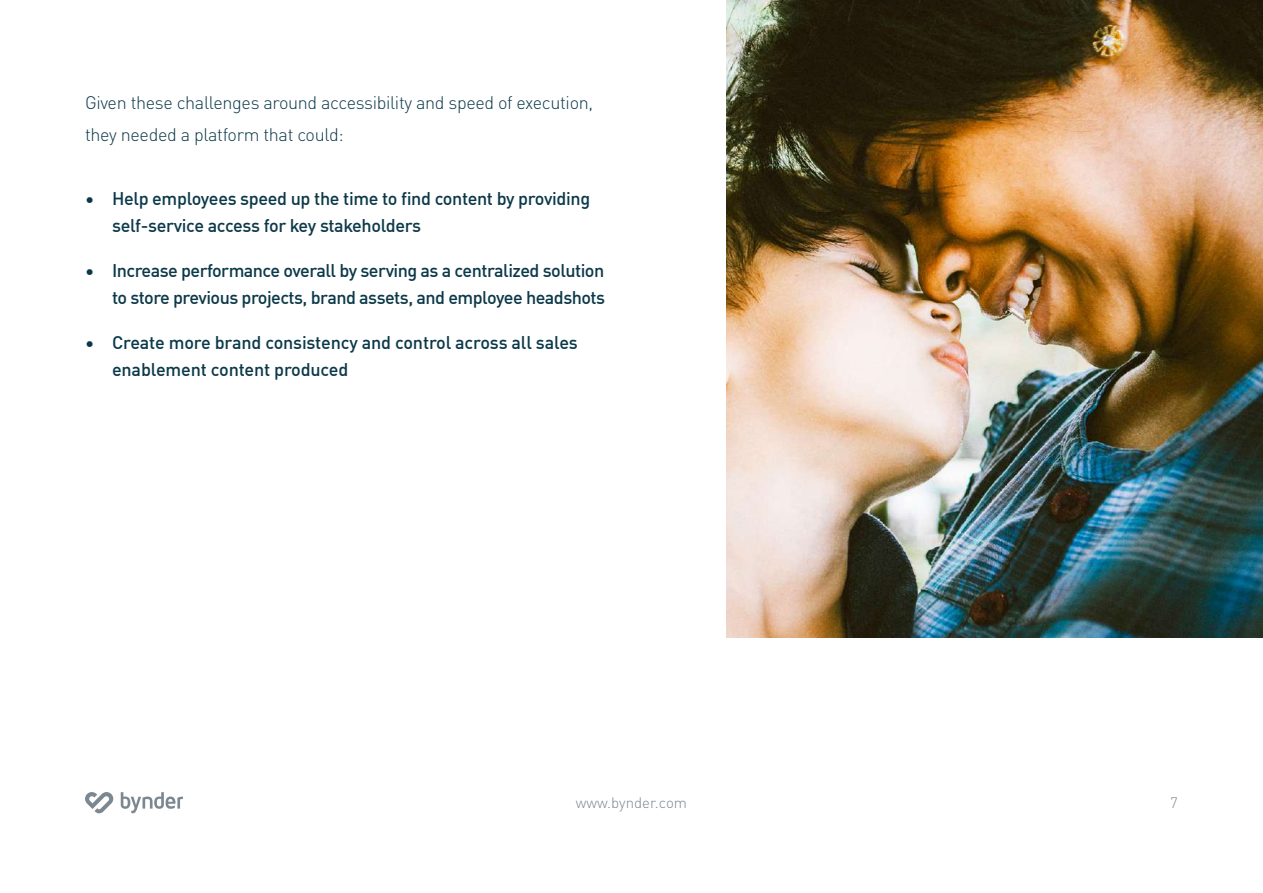
<style>
.page{position:relative;width:1263px;height:893px;background:#fff}
.page>*{position:absolute;margin:0;border:0;box-sizing:border-box;transform-origin:0 0}
.t1{font:500 18px/27px "DIN Offc";letter-spacing:-.025em;color:#0c3949}
.t2{font:300 18px/32px "DINOT";letter-spacing:-.02em;color:#0c3949}
.t3{font:300 15px "DINOT";color:#7b8790}
</style>
<div class="page">
<svg style="left:121px;top:792px;width:62px;height:21px"></svg>
<svg style="left:85px;top:792px;width:28px;height:21px"></svg>
<img style="left:726px;top:0;width:537px;height:637px">
<p class="t2" style="left:85px;top:85px;width:510px">Given these challenges around accessibility and speed of execution, they needed a platform that could:</p>
<p class="t1" style="left:112px;top:185px;width:480px;text-indent:-27px">• Help employees speed up the time to find content by providing self-service access for key stakeholders</p>
<p class="t1" style="left:85px;top:257px;width:522px;text-align:right">• Increase performance overall by serving as a centralized solution to store previous projects, brand assets, and employee headshots</p>
<p class="t1" style="left:112px;top:329px;width:467px;text-indent:-27px">• Create more brand consistency and control across all sales enablement content produced</p>
<p class="t3" style="left:576px;top:791px;width:113px">www.bynder.com</p>
<p class="t3" style="left:1170px;top:791px;width:9px">7</p>
</div>
